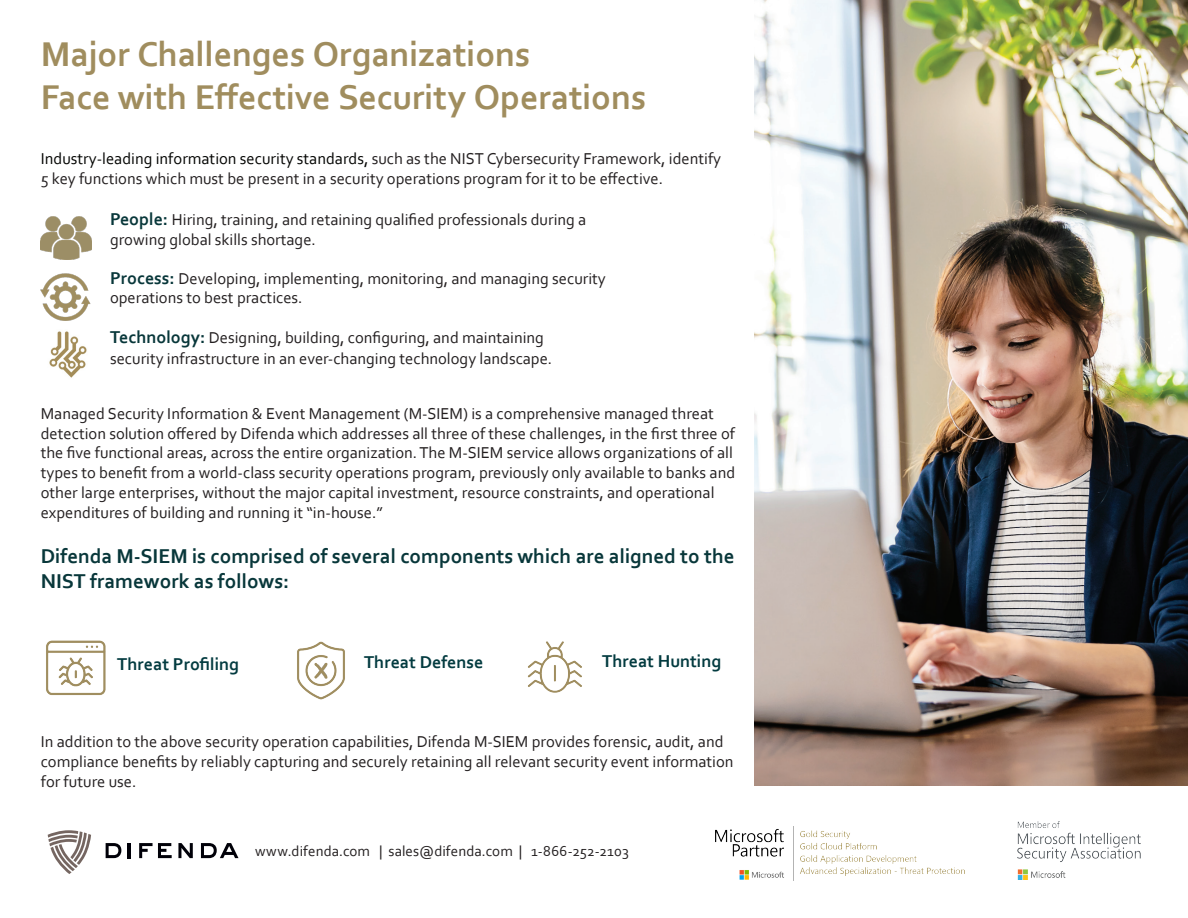
<style>
.page{position:relative;width:1188px;height:918px;background:#fff}
.page>*{position:absolute;margin:0;border:0;box-sizing:border-box;transform-origin:0 0}
.t1{font:700 36px/43.2px "Corbel";letter-spacing:-.005em;color:#a08d5e}
.t2{font:700 21px/25.2px "Corbel";color:#08373a}
.t3{font:700 18px "Corbel";color:#033b40}
.t4{font:16.5px/19.8px "Corbel";color:#231f20}
.t5{font:15px "Corbel";letter-spacing:.005em;color:#231f20}
.s1{color:#040503}
.s2{font-weight:700;font-size:18px;color:#08373a}
</style>
<div class="page">
<img style="left:41px;top:217px;width:50px;height:42px">
<img style="left:41px;top:273px;width:50px;height:48px">
<img style="left:49px;top:331px;width:38px;height:47px">
<img style="left:46px;top:640px;width:60px;height:55px">
<img style="left:297px;top:641px;width:48px;height:59px">
<img style="left:528px;top:641px;width:54px;height:52px">
<img style="left:754px;top:0;width:434px;height:786px">
<img style="left:716px;top:827px;width:249px;height:54px">
<img style="left:1017px;top:822px;width:123px;height:57px">
<svg style="left:48px;top:830px;width:43px;height:44px"></svg>
<svg style="left:106px;top:843px;width:15px;height:15px"></svg>
<hr style="left:128px;top:843px;width:3px;height:15px;background:#000008">
<svg style="left:139px;top:843px;width:33px;height:15px"></svg>
<svg style="left:178px;top:843px;width:15px;height:15px"></svg>
<svg style="left:201px;top:843px;width:38px;height:15px"></svg>
<p class="t1" style="left:41px;top:31px;width:607px">Major Challenges Organizations<br>Face with Effective Security Operations</p>
<p class="t4" style="left:41px;top:148px;width:682px"><span class="s1">Industry-leading information security standards,</span> such as the NIST Cybersecurity Framework, identify<br>5 key functions which must be present in a security operations program for it to be effective.</p>
<p class="t4" style="left:110px;top:210px;width:478px"><span class="s2">People:</span> Hiring, training, and retaining qualified professionals during a growing global skills shortage.</p>
<p class="t4" style="left:110px;top:268px;width:497px"><span class="s2">Process:</span> Developing, implementing, monitoring, and managing security operations to best practices.</p>
<p class="t4" style="left:110px;top:326px;width:444px;line-height:21.6px"><span class="s2">Technology:</span> Designing, building, configuring, and maintaining security infrastructure in an ever-changing technology landscape.</p>
<p class="t4" style="left:41px;top:403px;width:696px">Managed Security Information &amp; Event Management (M-SIEM) is a comprehensive managed threat detection solution offered by Difenda which addresses all three of these challenges, in the first three of the five functional areas, across the entire organization. The M-SIEM service allows organizations of all types to benefit from a world-class security operations program, previously only available to banks and other large enterprises, without the major capital investment, resource constraints, and operational expenditures of building and running it “in-house.”</p>
<p class="t2" style="left:41px;top:543px;width:695px">Difenda M-SIEM is comprised of several components which are aligned to the<br>NIST framework as follows:</p>
<p class="t3" style="left:117px;top:652px;width:123px">Threat Profiling</p>
<p class="t3" style="left:364px;top:651px;width:121px">Threat Defense</p>
<p class="t3" style="left:602px;top:650px;width:121px">Threat Hunting</p>
<p class="t4" style="left:41px;top:732px;width:694px">In addition to the above security operation capabilities, Difenda M-SIEM provides forensic, audit, and compliance benefits by reliably capturing and securely retaining all relevant security event information for future use.</p>
<p class="t5" style="left:255px;top:842px;width:375px">www.difenda.com | sales@difenda.com | 1-866-252-2103</p>
</div>
